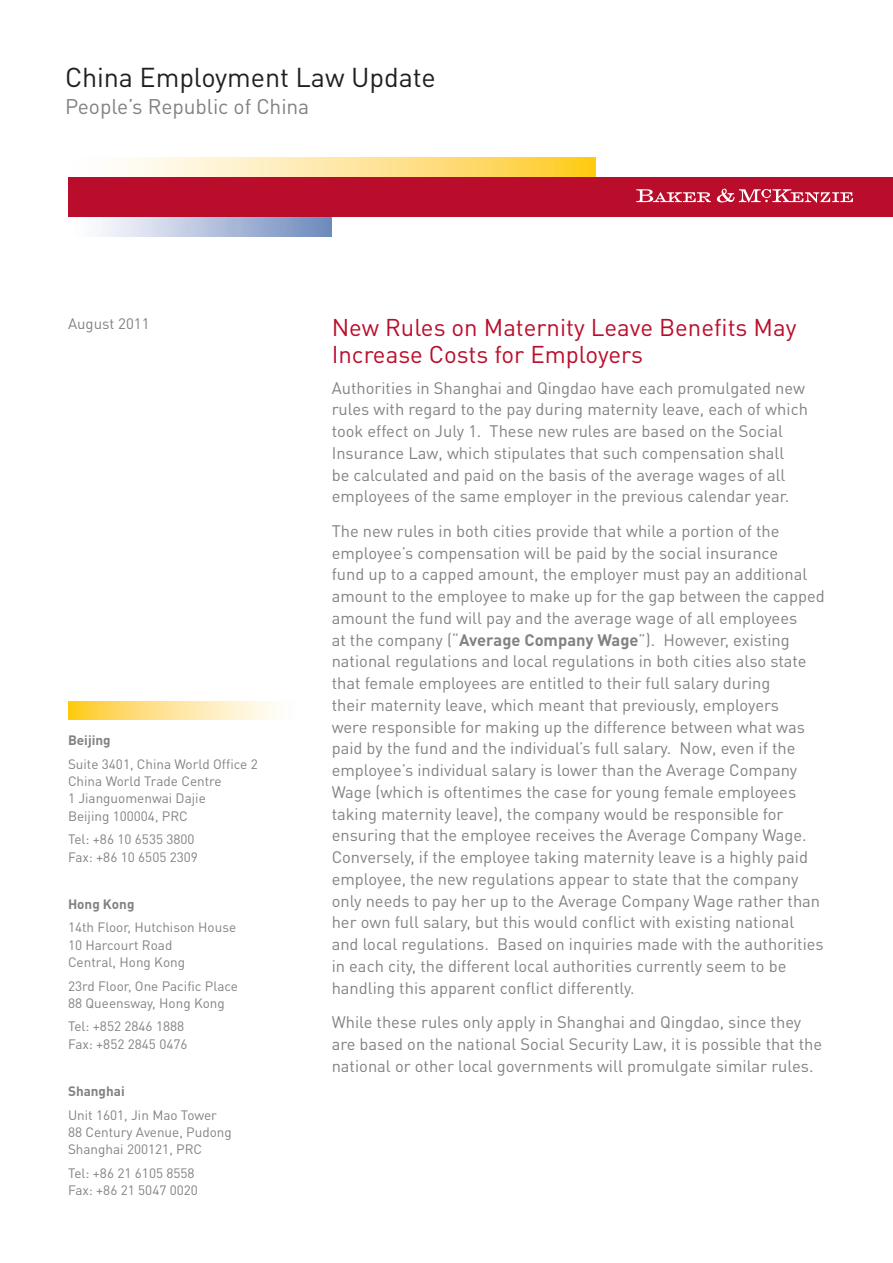
<style>
.page{position:relative;width:893px;height:1263px;background:#fff}
.page>*{position:absolute;margin:0;border:0;box-sizing:border-box;transform-origin:0 0}
.PG_Title{font:27px "DINOT";letter-spacing:-.005em;color:#231f20}
.newsletter_heading_1{font:24px/27px "DINOT";color:#ba0d2b}
.t1{font:21px "DINOT";letter-spacing:-.005em;color:#808285}
.newsletter_Body_copy{font:16.5px/21.8px "DINOT";color:#808285}
.t2{font:15px "DINOT";color:#808285}
.newsletter_index{font:13.5px/17.2px "DINOT";color:#808285}
.newsletter_index-2{font:700 13.5px "DINOT";color:#808285}
.s1{font-weight:700}
</style>
<div class="page">
<div style="left:68px;top:217px;width:264px;height:19px;background:linear-gradient(to right,#fff,#6f8abe)"></div>
<svg style="left:68px;top:158px;width:527px;height:20px"></svg>
<div style="left:69px;top:178px;width:824px;height:39px;background:#ba0d2b"></div>
<svg style="left:636px;top:189px;width:75px;height:13px"></svg>
<svg style="left:717px;top:189px;width:136px;height:14px"></svg>
<svg style="left:68px;top:702px;width:208px;height:18px"></svg>
<p class="PG_Title" style="left:65px;top:59px;width:372px">China Employment Law Update</p>
<p class="t1" style="left:65px;top:92px;width:246px">People’s Republic of China</p>
<p class="t2" style="left:68px;top:313px;width:83px">August 2011</p>
<p class="newsletter_heading_1" style="left:332px;top:313px;width:466px">New Rules on Maternity Leave Benefits May<br>Increase Costs for Employers</p>
<p class="newsletter_Body_copy" style="left:332px;top:376px;width:478px">Authorities in Shanghai and Qingdao have each promulgated new rules with regard to the pay during maternity leave, each of which took effect on July 1. These new rules are based on the Social Insurance Law, which stipulates that such compensation shall<br>be calculated and paid on the basis of the average wages of all employees of the same employer in the previous calendar year.</p>
<p class="newsletter_Body_copy" style="left:332px;top:519px;width:495px">The new rules in both cities provide that while a portion of the employee’s compensation will be paid by the social insurance<br>fund up to a capped amount, the employer must pay an additional amount to the employee to make up for the gap between the capped amount the fund will pay and the average wage of all employees<br>at the company (“<span class="s1">Average Company Wage</span>”). However, existing national regulations and local regulations in both cities also state that female employees are entitled to their full salary during<br>their maternity leave, which meant that previously, employers<br>were responsible for making up the difference between what was paid by the fund and the individual’s full salary. Now, even if the employee’s individual salary is lower than the Average Company Wage (which is oftentimes the case for young female employees taking maternity leave), the company would be responsible for ensuring that the employee receives the Average Company Wage.<br>Conversely, if the employee taking maternity leave is a highly paid employee, the new regulations appear to state that the company only needs to pay her up to the Average Company Wage rather than her own full salary, but this would conflict with existing national and local regulations. Based on inquiries made with the authorities in each city, the different local authorities currently seem to be handling this apparent conflict differently.</p>
<p class="newsletter_Body_copy" style="left:332px;top:1011px;width:492px">While these rules only apply in Shanghai and Qingdao, since they are based on the national Social Security Law, it is possible that the national or other local governments will promulgate similar rules.</p>
<p class="newsletter_index-2" style="left:68px;top:731px;width:44px">Beijing</p>
<p class="newsletter_index" style="left:68px;top:755px;width:191px">Suite 3401, China World Office 2<br>China World Trade Centre<br>1 Jianguomenwai Dajie<br>Beijing 100004, PRC</p>
<p class="newsletter_index" style="left:68px;top:830px;width:131px">Tel: +86 10 6535 3800<br>Fax: +86 10 6505 2309</p>
<p class="newsletter_index-2" style="left:68px;top:895px;width:68px">Hong Kong</p>
<p class="newsletter_index" style="left:68px;top:918px;width:170px">14th Floor, Hutchison House<br>10 Harcourt Road<br>Central, Hong Kong</p>
<p class="newsletter_index" style="left:68px;top:976px;width:172px">23rd Floor, One Pacific Place<br>88 Queensway, Hong Kong</p>
<p class="newsletter_index" style="left:68px;top:1017px;width:121px">Tel: +852 2846 1888<br>Fax: +852 2845 0476</p>
<p class="newsletter_index-2" style="left:68px;top:1082px;width:58px">Shanghai</p>
<p class="newsletter_index" style="left:68px;top:1105px;width:165px">Unit 1601, Jin Mao Tower<br>88 Century Avenue, Pudong<br>Shanghai 200121, PRC</p>
<p class="newsletter_index" style="left:68px;top:1164px;width:131px">Tel: +86 21 6105 8558<br>Fax: +86 21 5047 0020</p>
</div>
